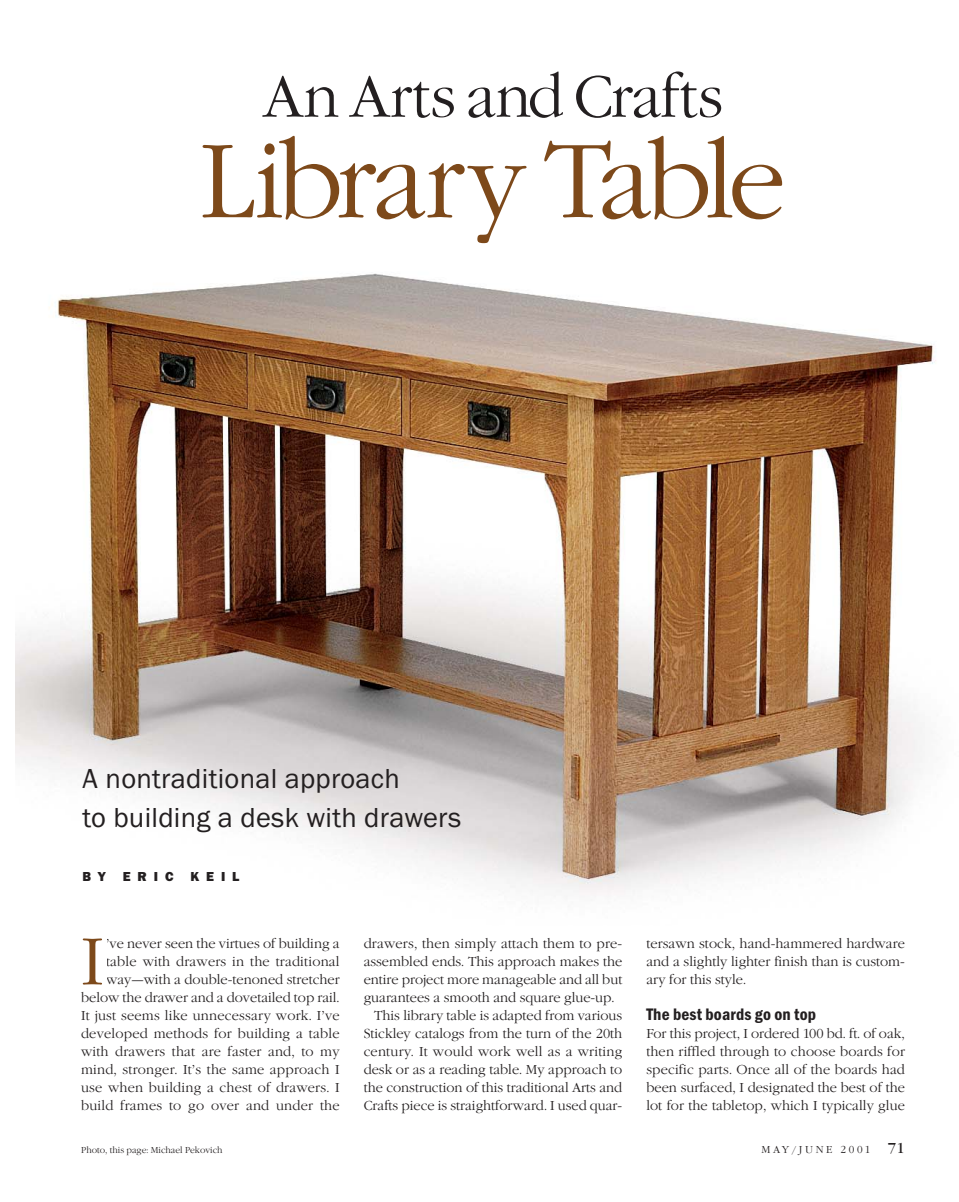
<style>
.page{position:relative;width:959px;height:1202px;background:#fff}
.page>*{position:absolute;margin:0;border:0;box-sizing:border-box;transform-origin:0 0}
.t1{font:108px "L Garamond";letter-spacing:-.055em;color:#7d491a}
.t2{font:68.7px "L Garamond";color:#7d491a}
.t3{font:60px "L Garamond";letter-spacing:.005em;color:#231f20}
.t4{font:28.5px/39px "Franklin Gothic Itc T";letter-spacing:.01em;color:#231f20}
.t5{font:600 condensed 17.25px "Franklin Gothic Itc T";letter-spacing:.01em;color:#231f20}
.t6{font:13.5px/18px "L Garamond";color:#231f20;text-align:justify}
.t7{font:800 13.5px "Franklin Gothic Itc T";letter-spacing:.51em;color:#231f20}
.t8{font:10.5px "L Garamond";letter-spacing:.25em;color:#231f20}
.t9{font:9px "L Garamond";color:#231f20}
.s1{font-family:"Garamond";font-size:15px}
</style>
<div class="page">
<img style="left:16px;top:273px;width:920px;height:621px">
<h3 class="t3" style="left:262px;top:70px;width:462px">An Arts and Crafts</h3>
<h1 class="t1" style="left:200px;top:133px;width:588px">Library Table</h1>
<h3 class="t4" style="left:82px;top:761px;width:380px">A nontraditional approach<br>to building a desk with drawers</h3>
<p class="t7" style="left:82px;top:871px;width:25px">B Y</p>
<p class="t7" style="left:123px;top:871px;width:52px">ERIC</p>
<p class="t7" style="left:190px;top:871px;width:50px">KEIL</p>
<p class="t6" style="left:81px;top:935px;width:260px;text-align:right">’ve never seen the virtues of building a table with drawers in the traditional way—with a double-tenoned stretcher below the drawer and a dovetailed top rail.<br>It just seems like unnecessary work. I’ve developed methods for building a table with drawers that are faster and, to my mind, stronger. It’s the same approach I use when building a chest of drawers. I build frames to go over and under the</p>
<p class="t6" style="left:363px;top:935px;width:260px">drawers, then simply attach them to pre-</p>
<h2 class="t2" style="left:81px;top:931px;width:24px">I</h2>
<p class="t6" style="left:363px;top:953px;width:260px">assembled ends. This approach makes the</p>
<p class="t6" style="left:363px;top:971px;width:260px">entire project more manageable and all but</p>
<p class="t6" style="left:363px;top:989px;width:252px">guarantees a smooth and square glue-up.</p>
<p class="t6" style="left:374px;top:1007px;width:249px">This library table is adapted from various</p>
<p class="t6" style="left:363px;top:1025px;width:260px">Stickley catalogs from the turn of the 20th</p>
<p class="t6" style="left:363px;top:1043px;width:260px">century. It would work well as a writing</p>
<p class="t6" style="left:363px;top:1061px;width:260px">desk or as a reading table. My approach to</p>
<p class="t6" style="left:363px;top:1079px;width:260px">the construction of this traditional Arts and</p>
<p class="t6" style="left:363px;top:1097px;width:260px">Crafts piece is straightforward. I used quar-</p>
<p class="t6" style="left:646px;top:935px;width:260px">tersawn stock, hand-hammered hardware and a slightly lighter finish than is custom&shy;ary for this style.</p>
<p class="t5" style="left:646px;top:1009px;width:171px">The best boards go on top</p>
<p class="t6" style="left:646px;top:1025px;width:260px">For this project, I ordered 100 bd. ft. of oak, then riffled through to choose boards for specific parts. Once all of the boards had been surfaced, I designated the best of the lot for the tabletop, which I typically glue</p>
<p class="t9" style="left:81px;top:1146px;width:143px">Photo, this page: Michael Pekovich</p>
<p class="t8" style="left:761px;top:1145px;width:145px">MAY/JUNE 2001 <span class="s1">71</span></p>
</div>
